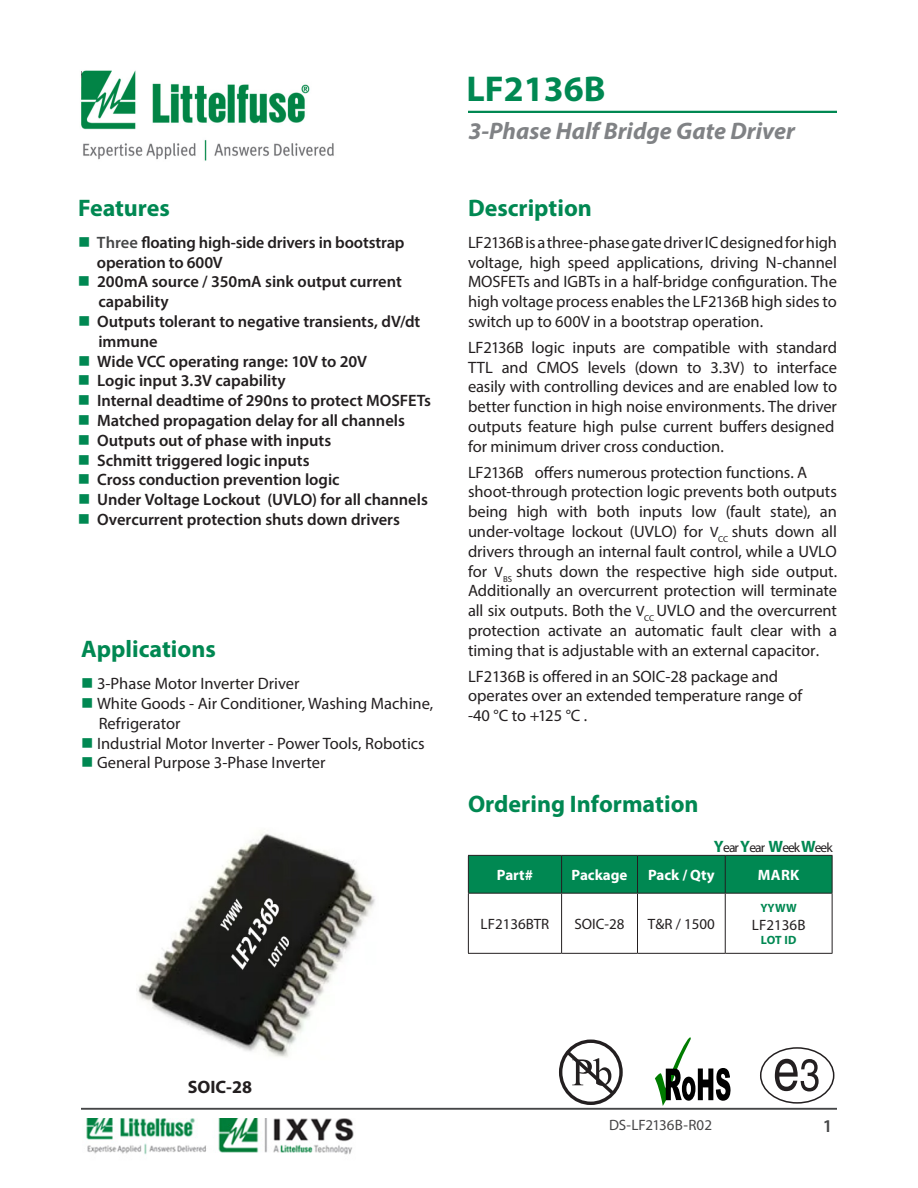
<style>
.page{position:relative;width:918px;height:1188px;background:#fff}
.page>*{position:absolute;margin:0;border:0;box-sizing:border-box;transform-origin:0 0}
.t1{font:700 36px "Myriad Pro";color:#008852}
.t2{font:700 24px "Myriad Pro";color:#008852}
.t3{font:italic 700 24px "Myriad Pro";color:#808285}
.t4{font:700 18px "Myriad Pro";color:#231f20}
.t5{font:600 18px "Myriad Pro";color:#454647}
.t6{font:16.5px/19.8px "Myriad Pro";color:#231f20}
.t7{font:600 16.5px/19.8px "Myriad Pro";letter-spacing:-.005em;color:#231f20}
.t8{font:15px "Myriad Pro";color:#231f20}
.t9{font:700 15px "Myriad Pro";color:#fff}
.t10{font:15px "Myriad Pro";letter-spacing:-.005em;color:#464547}
.t11{font:13.5px "Myriad Pro";letter-spacing:-.075em;color:#231f20}
.t12{font:700 12px "Myriad Pro";letter-spacing:.005em;color:#008852}
.s1{color:#008852}
.s2{color:#454647}
.s3{font-size:15px}
.s4{font-weight:700;font-size:16.5px;color:#008852}
</style>
<div class="page">
<img style="left:81px;top:70px;width:253px;height:91px">
<hr style="left:468px;top:111px;width:369px;height:2px;background:#008852">
<hr style="left:81px;top:1108px;width:756px;height:2px;background:#454647">
<img style="left:86px;top:1118px;width:268px;height:37px">
<div style="left:469px;top:855px;width:363px;height:38px;background:#008852"></div>
<hr style="left:468px;top:855px;width:94px;height:1px;background:#231f20">
<hr style="left:468px;top:856px;width:1px;height:37px;background:#231f20">
<hr style="left:562px;top:855px;width:75px;height:1px;background:#231f20">
<hr style="left:561px;top:856px;width:1px;height:37px;background:#231f20">
<hr style="left:638px;top:855px;width:87px;height:1px;background:#231f20">
<hr style="left:637px;top:856px;width:1px;height:37px;background:#231f20">
<hr style="left:725px;top:855px;width:107px;height:1px;background:#231f20">
<hr style="left:725px;top:856px;width:1px;height:37px;background:#231f20">
<hr style="left:832px;top:856px;width:1px;height:37px;background:#231f20">
<hr style="left:468px;top:893px;width:94px;height:1px;background:#231f20">
<hr style="left:468px;top:894px;width:1px;height:59px;background:#231f20">
<hr style="left:562px;top:893px;width:75px;height:1px;background:#231f20">
<hr style="left:561px;top:894px;width:1px;height:59px;background:#231f20">
<hr style="left:638px;top:893px;width:87px;height:1px;background:#231f20">
<hr style="left:637px;top:894px;width:1px;height:59px;background:#231f20">
<hr style="left:725px;top:893px;width:107px;height:1px;background:#231f20">
<hr style="left:725px;top:894px;width:1px;height:59px;background:#231f20">
<hr style="left:832px;top:894px;width:1px;height:59px;background:#231f20">
<hr style="left:468px;top:953px;width:94px;height:1px;background:#231f20">
<hr style="left:562px;top:953px;width:75px;height:1px;background:#231f20">
<hr style="left:638px;top:953px;width:87px;height:1px;background:#231f20">
<hr style="left:725px;top:953px;width:107px;height:1px;background:#231f20">
<img style="left:138px;top:833px;width:237px;height:225px">
<div style="left:559px;top:1040px;width:64px;height:65px;border:3px solid #231f20;border-radius:50%"></div>
<div style="left:760px;top:1047px;width:74px;height:57px;border:2px solid #231f20;border-radius:50%"></div>
<svg style="left:775px;top:1059px;width:44px;height:32px"></svg>
<svg style="left:563px;top:1047px;width:55px;height:51px"></svg>
<svg style="left:655px;top:1037px;width:76px;height:69px"></svg>
<h2 class="t2" style="left:78px;top:192px;width:93px">Features</h2>
<p class="t7" style="left:97px;top:232px;width:309px;text-indent:-19px"><span class="s1">■</span> <span class="s2">Three</span> floating high-side drivers in bootstrap operation to 600V</p>
<p class="t7" style="left:98px;top:272px;width:305px;text-indent:-21px"><span class="s1">■</span> 200mA source / 350mA sink output current capability</p>
<p class="t7" style="left:98px;top:311px;width:323px;text-indent:-20px"><span class="s1">■</span> Outputs tolerant to negative transients, dV/dt immune</p>
<p class="t7" style="left:78px;top:351px;width:290px"><span class="s1">■</span> Wide VCC operating range: 10V to 20V</p>
<p class="t7" style="left:78px;top:371px;width:209px"><span class="s1">■</span> Logic input 3.3V capability</p>
<p class="t7" style="left:78px;top:390px;width:355px"><span class="s1">■</span> Internal deadtime of 290ns to protect MOSFETs</p>
<p class="t7" style="left:78px;top:410px;width:328px"><span class="s1">■</span> Matched propagation delay for all channels</p>
<p class="t7" style="left:78px;top:430px;width:255px"><span class="s1">■</span> Outputs out of phase with inputs</p>
<p class="t7" style="left:78px;top:450px;width:233px"><span class="s1">■</span> Schmitt triggered logic inputs</p>
<p class="t7" style="left:78px;top:470px;width:263px"><span class="s1">■</span> Cross conduction prevention logic</p>
<p class="t7" style="left:78px;top:489px;width:351px"><span class="s1">■</span> Under Voltage Lockout (UVLO) for all channels</p>
<p class="t7" style="left:78px;top:509px;width:324px"><span class="s1">■</span> Overcurrent protection shuts down drivers</p>
<h2 class="t2" style="left:81px;top:634px;width:136px">Applications</h2>
<p class="t6" style="left:81px;top:673px;width:220px"><span class="s1">■</span> 3-Phase Motor Inverter Driver</p>
<p class="t6" style="left:99px;top:693px;width:336px;text-indent:-17px"><span class="s1">■</span> White Goods - Air Conditioner, Washing Machine,<br>Refrigerator</p>
<p class="t6" style="left:81px;top:733px;width:345px"><span class="s1">■</span> Industrial Motor Inverter - Power Tools, Robotics</p>
<p class="t6" style="left:81px;top:753px;width:246px"><span class="s1">■</span> General Purpose 3-Phase Inverter</p>
<h1 class="t1" style="left:466px;top:65px;width:141px">LF2136B</h1>
<h2 class="t3" style="left:468px;top:115px;width:328px">3-Phase Half Bridge Gate Driver</h2>
<h2 class="t2" style="left:468px;top:192px;width:125px">Description</h2>
<p class="t6" style="left:468px;top:232px;width:371px;text-align:justify">LF2136B is a three-phase gate driver IC designed for high voltage, high speed applications, driving N-channel MOSFETs and IGBTs in a half-bridge configuration. The high voltage process enables the LF2136B high sides to switch up to 600V in a bootstrap operation.</p>
<p class="t6" style="left:468px;top:337px;width:371px">LF2136B logic inputs are compatible with standard TTL and CMOS levels (down to 3.3V) to interface easily with controlling devices and are enabled low to better function in high noise environments. The driver outputs feature high pulse current buffers designed for minimum driver cross conduction.</p>
<p class="t6" style="left:468px;top:462px;width:371px">LF2136B offers numerous protection functions. A shoot-through protection logic prevents both outputs being high with both inputs low (fault state), an under-voltage lockout (UVLO) for <span class="s3">V</span><sub>CC</sub> shuts down all drivers through an internal fault control, while a UVLO for <span class="s3">V</span><sub>BS</sub> shuts down the respective high side output.<br>Additionally an overcurrent protection will terminate all six outputs. Both the <span class="s3">V</span><sub>CC</sub> UVLO and the overcurrent protection activate an automatic fault clear with a timing that is adjustable with an external capacitor.</p>
<p class="t6" style="left:468px;top:666px;width:336px">LF2136B is offered in an SOIC-28 package and operates over an extended temperature range of -40 °C to +125 °C .</p>
<h2 class="t2" style="left:468px;top:788px;width:232px">Ordering Information</h2>
<p class="t11" style="left:714px;top:840px;width:120px"><span class="s4">Y</span>ear <span class="s4">Y</span>ear <span class="s4">W</span>eek <span class="s4">W</span>eek</p>
<p class="t9" style="left:497px;top:865px;width:38px">Part#</p>
<p class="t9" style="left:572px;top:865px;width:57px">Package</p>
<p class="t9" style="left:648px;top:865px;width:68px">Pack / Qty</p>
<p class="t9" style="left:758px;top:865px;width:43px">MARK</p>
<p class="t8" style="left:481px;top:915px;width:70px">LF2136BTR</p>
<p class="t8" style="left:575px;top:915px;width:52px">SOIC-28</p>
<p class="t8" style="left:648px;top:915px;width:68px">T&amp;R / 1500</p>
<p class="t12" style="left:760px;top:900px;width:38px">YYWW</p>
<p class="t8" style="left:752px;top:915px;width:55px">LF2136B</p>
<p class="t12" style="left:761px;top:932px;width:37px">LOT ID</p>
<p class="t4" style="left:188px;top:1075px;width:66px">SOIC-28</p>
<p class="t10" style="left:609px;top:1115px;width:105px">DS-LF2136B-R02</p>
<p class="t5" style="left:823px;top:1114px;width:11px">1</p>
</div>
